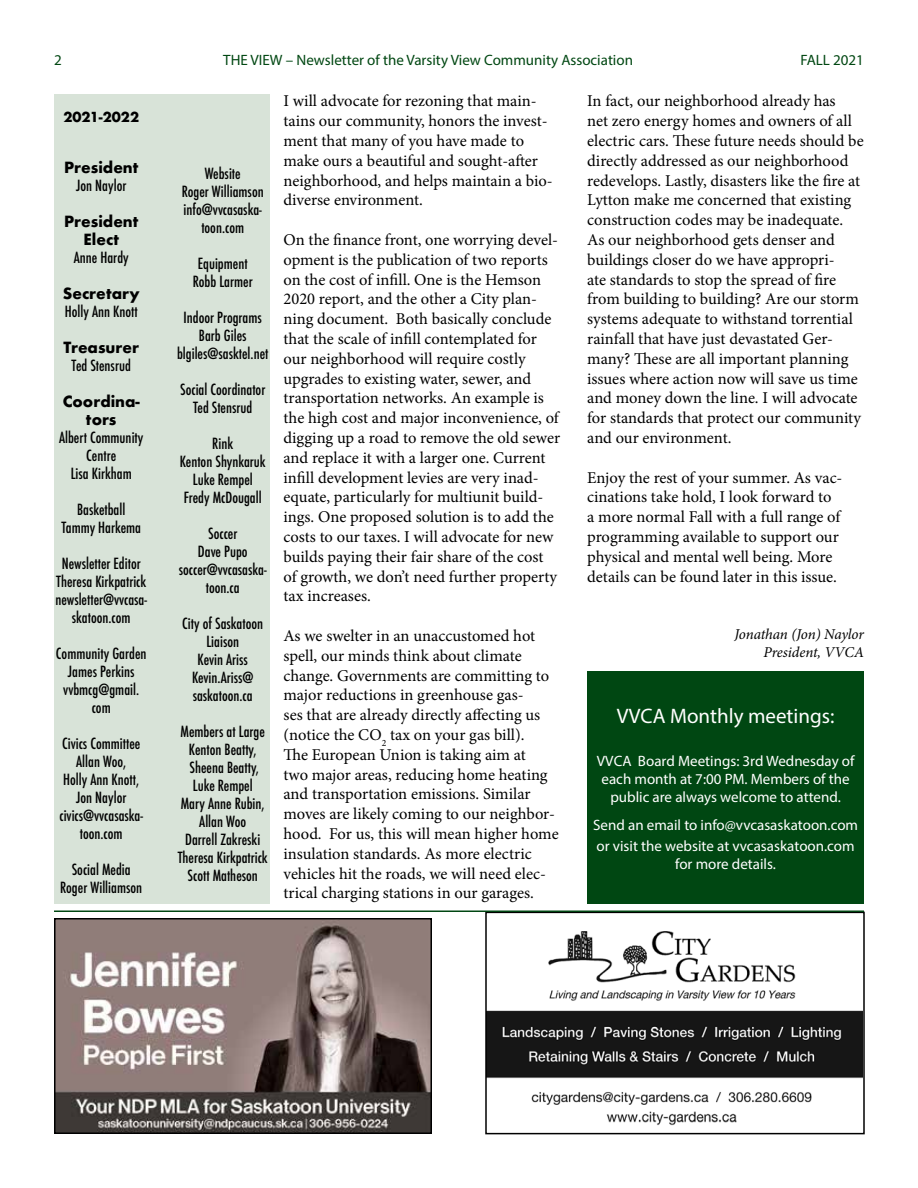
<style>
.page{position:relative;width:918px;height:1188px;background:#fff}
.page>*{position:absolute;margin:0;border:0;box-sizing:border-box;transform-origin:0 0}
.t1{font:21px "Myriad Pro";color:#fff}
.t2{font:16.5px/19.8px "Minion Pro";letter-spacing:-.005em;color:#000}
.t3{font:500 condensed 15px/18px "Futura";color:#000;text-align:center}
.t4{font:15px/18px "Myriad Pro";color:#fff;text-align:center}
.t5{font:15px "Myriad Pro";color:#004712}
.t6{font:700 15px/18px "Futura";color:#000;text-align:center}
.t7{font:italic 15px/18px "Minion Pro";letter-spacing:-.01em;color:#000;text-align:right}
.t8{font:700 13.5px "Futura";color:#000}
</style>
<div class="page">
<div style="left:54px;top:94px;width:216px;height:810px;background:#d8e3d8"></div>
<img style="left:57px;top:921px;width:372px;height:210px">
<div style="left:54px;top:918px;width:378px;height:216px;border:2px solid #000"></div>
<img style="left:488px;top:931px;width:374px;height:195px">
<div style="left:485px;top:912px;width:380px;height:222px;border:2px solid #000"></div>
<hr style="left:54px;top:910px;width:810px;height:2px;background:#004712">
<div style="left:587px;top:672px;width:277px;height:232px;background:#004712"></div>
<p class="t5" style="left:54px;top:51px;width:9px">2</p>
<p class="t5" style="left:223px;top:51px;width:411px">THE VIEW – Newsletter of the Varsity View Community Association</p>
<p class="t5" style="left:801px;top:51px;width:65px">FALL 2021</p>
<p class="t8" style="left:63px;top:107px;width:77px">2021-2022</p>
<p class="t6" style="left:64px;top:158px;width:76px">President</p>
<p class="t3" style="left:76px;top:176px;width:52px">Jon Naylor</p>
<p class="t6" style="left:64px;top:212px;width:76px">President<br>Elect</p>
<p class="t3" style="left:74px;top:248px;width:56px">Anne Hardy</p>
<p class="t6" style="left:63px;top:284px;width:78px">Secretary</p>
<p class="t3" style="left:65px;top:302px;width:74px">Holly Ann Knott</p>
<p class="t6" style="left:63px;top:338px;width:77px">Treasurer</p>
<p class="t3" style="left:72px;top:356px;width:61px">Ted Stensrud</p>
<p class="t6" style="left:63px;top:392px;width:79px">Coordina&shy;tors</p>
<p class="t3" style="left:59px;top:428px;width:86px">Albert Community<br>Centre<br>Lisa Kirkham</p>
<p class="t3" style="left:61px;top:500px;width:81px">Basketball<br>Tammy Harkema</p>
<p class="t3" style="left:55px;top:554px;width:93px">Newsletter Editor<br>Theresa Kirkpatrick newsletter@vvcasa&shy;skatoon.com</p>
<p class="t3" style="left:56px;top:644px;width:92px">Community Garden<br>James Perkins vvbmcg@gmail. com</p>
<p class="t3" style="left:59px;top:734px;width:85px">Civics Committee<br>Allan Woo,<br>Holly Ann Knott,<br>Jon Naylor civics@vvcasaska&shy;toon.com</p>
<p class="t3" style="left:60px;top:860px;width:84px">Social Media<br>Roger Williamson</p>
<p class="t3" style="left:182px;top:165px;width:84px">Website<br>Roger Williamson info@vvcasaska&shy;toon.com</p>
<p class="t3" style="left:193px;top:255px;width:61px">Equipment<br>Robb Larmer</p>
<p class="t3" style="left:177px;top:309px;width:93px">Indoor Programs<br>Barb Giles blgiles@sasktel.net</p>
<p class="t3" style="left:180px;top:381px;width:87px">Social Coordinator<br>Ted Stensrud</p>
<p class="t3" style="left:180px;top:435px;width:88px">Rink<br>Kenton Shynkaruk<br>Luke Rempel<br>Fredy McDougall</p>
<p class="t3" style="left:179px;top:525px;width:89px">Soccer<br>Dave Pupo soccer@vvcasaska&shy;toon.ca</p>
<p class="t3" style="left:182px;top:615px;width:82px">City of Saskatoon<br>Liaison<br>Kevin Ariss<br>Kevin.Ariss@ saskatoon.ca</p>
<p class="t3" style="left:178px;top:723px;width:92px">Members at Large<br>Kenton Beatty,<br>Sheena Beatty,<br>Luke Rempel<br>Mary Anne Rubin,<br>Allan Woo<br>Darrell Zakreski<br>Theresa Kirkpatrick<br>Scott Matheson</p>
<p class="t2" style="left:284px;top:91px;width:271px">I will advocate for rezoning that main&shy;tains our community, honors the invest&shy;ment that many of you have made to make ours a beautiful and sought-after neighborhood, and helps maintain a bio&shy;diverse environment.</p>
<p class="t2" style="left:284px;top:230px;width:278px">On the finance front, one worrying devel&shy;opment is the publication of two reports on the cost of infill. One is the Hemson 2020 report, and the other a City plan&shy;ning document. Both basically conclude that the scale of infill contemplated for our neighborhood will require costly upgrades to existing water, sewer, and transportation networks. An example is the high cost and major inconvenience, of digging up a road to remove the old sewer and replace it with a larger one. Current infill development levies are very inad&shy;equate, particularly for multiunit build&shy;ings. One proposed solution is to add the costs to our taxes. I will advocate for new builds paying their fair share of the cost of growth, we don’t need further property tax increases.</p>
<p class="t2" style="left:283px;top:626px;width:277px">As we swelter in an unaccustomed hot spell, our minds think about climate change. Governments are committing to major reductions in greenhouse gas-<br>ses that are already directly affecting us (notice the CO<sub>2</sub> tax on your gas bill).<br>The European Union is taking aim at<br>two major areas, reducing home heating and transportation emissions. Similar moves are likely coming to our neighbor&shy;hood. For us, this will mean higher home insulation standards. As more electric vehicles hit the roads, we will need elec&shy;trical charging stations in our garages.</p>
<p class="t2" style="left:587px;top:91px;width:278px">In fact, our neighborhood already has<br>net zero energy homes and owners of all electric cars. These future needs should be directly addressed as our neighborhood redevelops. Lastly, disasters like the fire at Lytton make me concerned that existing construction codes may be inadequate.<br>As our neighborhood gets denser and buildings closer do we have appropri-<br>ate standards to stop the spread of fire from building to building? Are our storm systems adequate to withstand torrential rainfall that have just devastated Ger&shy;many? These are all important planning issues where action now will save us time and money down the line. I will advocate for standards that protect our community and our environment.</p>
<p class="t2" style="left:587px;top:468px;width:257px">Enjoy the rest of your summer. As vac&shy;cinations take hold, I look forward to a more normal Fall with a full range of programming available to support our physical and mental well being. More details can be found later in this issue.</p>
<p class="t7" style="left:735px;top:625px;width:131px">Jonathan (Jon) Naylor<br>President, VVCA</p>
<p class="t1" style="left:617px;top:703px;width:219px">VVCA Monthly meetings:</p>
<p class="t4" style="left:597px;top:752px;width:259px">VVCA Board Meetings: 3rd Wednesday of each month at 7:00 PM. Members of the public are always welcome to attend.</p>
<p class="t4" style="left:593px;top:814px;width:266px;line-height:21px;text-align:left">Send an email to info@vvcasaskatoon.com or visit the website at vvcasaskatoon.com</p>
<p class="t4" style="left:675px;top:854px;width:102px">for more details.</p>
</div>
